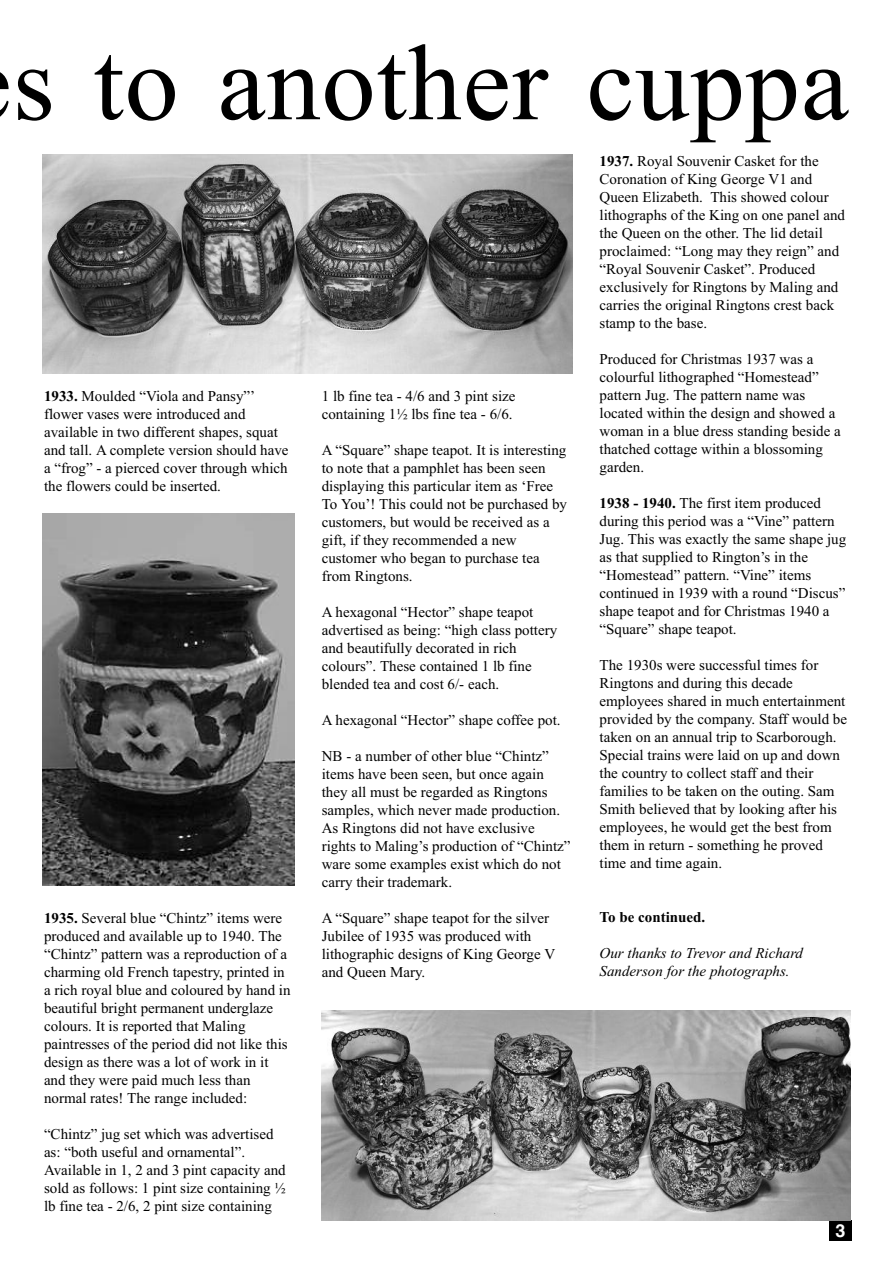
<style>
.page{position:relative;width:893px;height:1263px;background:#fff}
.page>*{position:absolute;margin:0;border:0;box-sizing:border-box;transform-origin:0 0}
.t1{font:108px "Times New Roman";letter-spacing:.01em;color:#000}
.t2{font:700 18px "Helvetica";color:#fff}
.t3{font:15px/18px "Times New Roman";color:#000}
.t4{font:italic 15px/18px "Times New Roman";color:#000}
.t5{font:700 15px "Times New Roman";color:#000}
.s1{font-weight:700}
</style>
<div class="page">
<div style="left:829px;top:1220px;width:22px;height:21px;background:#000"></div>
<img style="left:43px;top:154px;width:530px;height:219px">
<img style="left:321px;top:1010px;width:529px;height:210px">
<img style="left:43px;top:514px;width:252px;height:372px">
<h1 class="t1" style="left:13px;top:19px;width:838px">s to another cuppa</h1>
<p class="t3" style="left:44px;top:387px;width:246px"><span class="s1">1933.</span> Moulded “Viola and Pansy”’ flower vases were introduced and available in two different shapes, squat and tall. A complete version should have a “frog” - a pierced cover through which the flowers could be inserted.</p>
<p class="t3" style="left:44px;top:909px;width:248px"><span class="s1">1935.</span> Several blue “Chintz” items were produced and available up to 1940. The “Chintz” pattern was a reproduction of a charming old French tapestry, printed in a rich royal blue and coloured by hand in beautiful bright permanent underglaze colours. It is reported that Maling paintresses of the period did not like this design as there was a lot of work in it and they were paid much less than normal rates! The range included:</p>
<p class="t3" style="left:44px;top:1125px;width:243px">“Chintz” jug set which was advertised as: “both useful and ornamental”.<br>Available in 1, 2 and 3 pint capacity and sold as follows: 1 pint size containing ½ lb fine tea - 2/6, 2 pint size containing</p>
<p class="t3" style="left:322px;top:387px;width:195px">1 lb fine tea - 4/6 and 3 pint size containing 1½ lbs fine tea - 6/6.</p>
<p class="t3" style="left:322px;top:441px;width:247px">A “Square” shape teapot. It is interesting to note that a pamphlet has been seen displaying this particular item as ‘Free To You’! This could not be purchased by customers, but would be received as a gift, if they recommended a new customer who began to purchase tea from Ringtons.</p>
<p class="t3" style="left:322px;top:603px;width:237px">A hexagonal “Hector” shape teapot advertised as being: “high class pottery and beautifully decorated in rich colours”. These contained 1 lb fine blended tea and cost 6/- each.</p>
<p class="t3" style="left:322px;top:711px;width:240px">A hexagonal “Hector” shape coffee pot.</p>
<p class="t3" style="left:322px;top:747px;width:250px">NB - a number of other blue “Chintz” items have been seen, but once again they all must be regarded as Ringtons samples, which never made production.<br>As Ringtons did not have exclusive rights to Maling’s production of “Chintz” ware some examples exist which do not carry their trademark.</p>
<p class="t3" style="left:322px;top:909px;width:235px">A “Square” shape teapot for the silver<br>Jubilee of 1935 was produced with lithographic designs of King George V and Queen Mary.</p>
<p class="t3" style="left:600px;top:152px;width:247px"><span class="s1">1937.</span> Royal Souvenir Casket for the Coronation of King George V1 and Queen Elizabeth. This showed colour lithographs of the King on one panel and the Queen on the other. The lid detail proclaimed: “Long may they reign” and “Royal Souvenir Casket”. Produced exclusively for Ringtons by Maling and carries the original Ringtons crest back stamp to the base.</p>
<p class="t3" style="left:600px;top:350px;width:243px">Produced for Christmas 1937 was a colourful lithographed “Homestead” pattern Jug. The pattern name was located within the design and showed a woman in a blue dress standing beside a thatched cottage within a blossoming garden.</p>
<p class="t3" style="left:600px;top:494px;width:248px"><span class="s1">1938 - 1940.</span> The first item produced during this period was a “Vine” pattern Jug. This was exactly the same shape jug as that supplied to Rington’s in the “Homestead” pattern. “Vine” items continued in 1939 with a round “Discus” shape teapot and for Christmas 1940 a “Square” shape teapot.</p>
<p class="t3" style="left:600px;top:656px;width:249px">The 1930s were successful times for Ringtons and during this decade employees shared in much entertainment provided by the company. Staff would be taken on an annual trip to Scarborough.<br>Special trains were laid on up and down the country to collect staff and their families to be taken on the outing. Sam Smith believed that by looking after his employees, he would get the best from them in return - something he proved time and time again.</p>
<p class="t5" style="left:600px;top:908px;width:107px">To be continued.</p>
<p class="t4" style="left:600px;top:944px;width:205px">Our thanks to Trevor and Richard<br>Sanderson for the photographs.</p>
<p class="t2" style="left:835px;top:1220px;width:12px">3</p>
</div>
